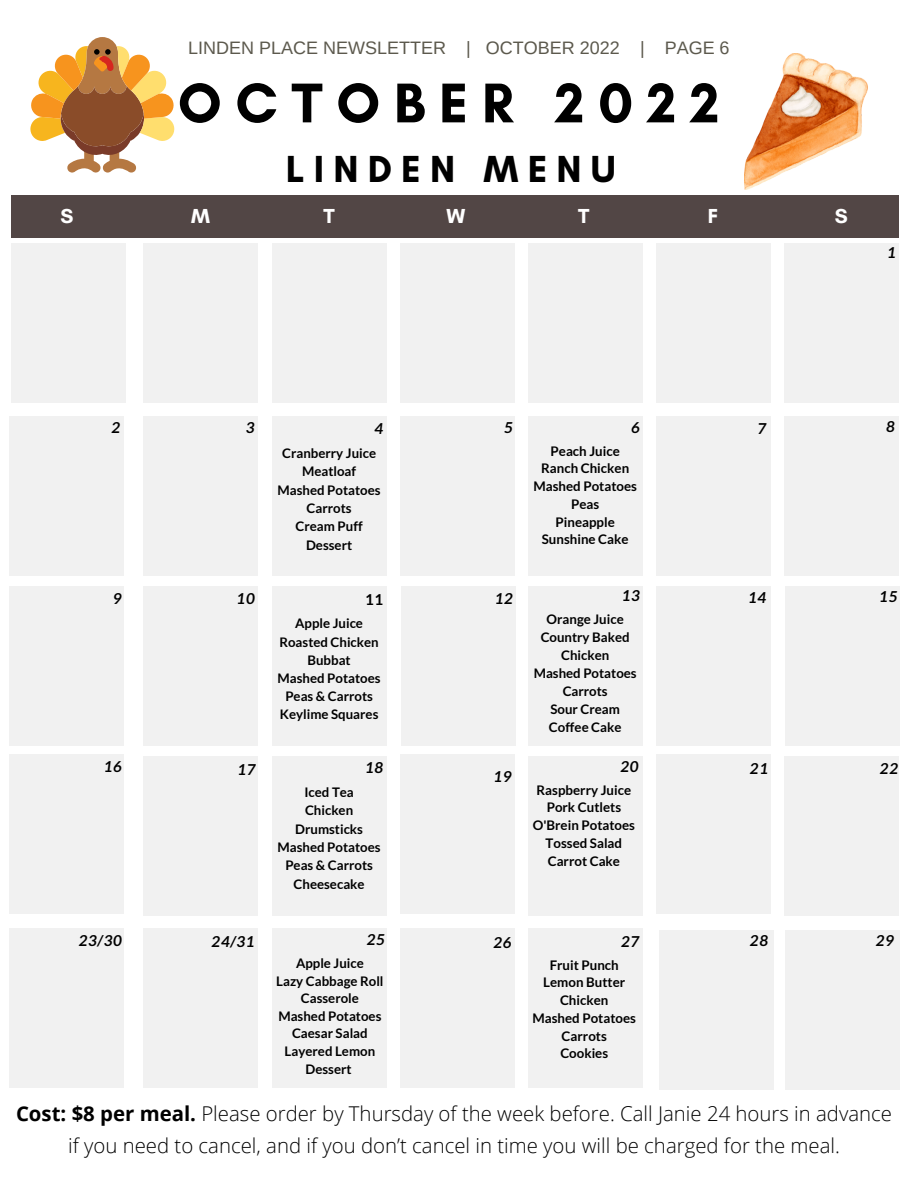
<style>
.page{position:relative;width:918px;height:1188px;background:#fff}
.page>*{position:absolute;margin:0;border:0;box-sizing:border-box;transform-origin:0 0}
.t1{font:700 57px "Glacial Indifference";letter-spacing:.24em;color:#000}
.t2{font:700 38.4px "Glacial Indifference";letter-spacing:.24em;color:#000}
.t3{font:700 20.7px "Glacial Indifference";color:#fff}
.t4{font:300 20.4px/31.5px "Open Sans";color:#000;text-align:center}
.t5{font:18px "Arimo";color:#5c594d}
.t6{font:italic 700 15.15px "Lato";letter-spacing:.045em;color:#000}
.t7{font:700 15.15px "Lato";color:#000}
.t8{font:700 13.35px/17.7px "Lato";color:#000;text-align:center}
.t9{font:700 13.2px/18px "Lato";color:#000;text-align:center}
.s1{font-weight:700}
</style>
<div class="page">
<div style="left:400px;top:928px;width:114px;height:160px;background:#f1f1f1"></div>
<div style="left:11px;top:195px;width:887px;height:43px;background:#524645"></div>
<div style="left:528px;top:928px;width:115px;height:160px;background:#f1f1f1"></div>
<div style="left:272px;top:928px;width:115px;height:160px;background:#f1f1f1"></div>
<div style="left:143px;top:928px;width:115px;height:160px;background:#f1f1f1"></div>
<div style="left:10px;top:928px;width:114px;height:160px;background:#f1f1f1"></div>
<div style="left:10px;top:754px;width:114px;height:160px;background:#f1f1f1"></div>
<div style="left:143px;top:756px;width:115px;height:160px;background:#f1f1f1"></div>
<div style="left:272px;top:756px;width:115px;height:160px;background:#f1f1f1"></div>
<div style="left:400px;top:754px;width:114px;height:160px;background:#f1f1f1"></div>
<div style="left:528px;top:756px;width:115px;height:160px;background:#f1f1f1"></div>
<div style="left:656px;top:754px;width:115px;height:160px;background:#f1f1f1"></div>
<div style="left:784px;top:756px;width:115px;height:160px;background:#f1f1f1"></div>
<div style="left:10px;top:586px;width:114px;height:159px;background:#f1f1f1"></div>
<div style="left:143px;top:586px;width:115px;height:159px;background:#f1f1f1"></div>
<div style="left:272px;top:586px;width:115px;height:159px;background:#f1f1f1"></div>
<div style="left:401px;top:586px;width:115px;height:159px;background:#f1f1f1"></div>
<div style="left:528px;top:586px;width:115px;height:159px;background:#f1f1f1"></div>
<div style="left:656px;top:586px;width:115px;height:159px;background:#f1f1f1"></div>
<div style="left:785px;top:586px;width:115px;height:159px;background:#f1f1f1"></div>
<div style="left:10px;top:416px;width:114px;height:160px;background:#f1f1f1"></div>
<div style="left:143px;top:416px;width:115px;height:160px;background:#f1f1f1"></div>
<div style="left:272px;top:416px;width:115px;height:160px;background:#f1f1f1"></div>
<div style="left:400px;top:416px;width:114px;height:160px;background:#f1f1f1"></div>
<div style="left:528px;top:416px;width:115px;height:160px;background:#f1f1f1"></div>
<div style="left:656px;top:416px;width:115px;height:160px;background:#f1f1f1"></div>
<div style="left:784px;top:416px;width:115px;height:160px;background:#f1f1f1"></div>
<div style="left:400px;top:244px;width:114px;height:159px;background:#f1f1f1"></div>
<div style="left:11px;top:244px;width:115px;height:159px;background:#f1f1f1"></div>
<div style="left:143px;top:244px;width:115px;height:159px;background:#f1f1f1"></div>
<div style="left:272px;top:244px;width:115px;height:159px;background:#f1f1f1"></div>
<div style="left:528px;top:244px;width:115px;height:159px;background:#f1f1f1"></div>
<div style="left:656px;top:244px;width:115px;height:159px;background:#f1f1f1"></div>
<div style="left:784px;top:244px;width:115px;height:159px;background:#f1f1f1"></div>
<div style="left:659px;top:930px;width:115px;height:160px;background:#f1f1f1"></div>
<div style="left:785px;top:930px;width:115px;height:160px;background:#f1f1f1"></div>
<svg style="left:30px;top:37px;width:145px;height:136px"></svg>
<img style="left:745px;top:54px;width:123px;height:136px">
<h3 class="t5" style="left:188px;top:38px;width:543px">LINDEN PLACE NEWSLETTER | OCTOBER 2022 | PAGE 6</h3>
<h1 class="t1" style="left:178px;top:68px;width:543px">OCTOBER 2022</h1>
<h2 class="t2" style="left:286px;top:146px;width:332px">LINDEN MENU</h2>
<h3 class="t3" style="left:60px;top:203px;width:15px">S</h3>
<h3 class="t3" style="left:191px;top:203px;width:20px">M</h3>
<h3 class="t3" style="left:323px;top:203px;width:13px">T</h3>
<h3 class="t3" style="left:446px;top:203px;width:20px">W</h3>
<h3 class="t3" style="left:578px;top:203px;width:13px">T</h3>
<h3 class="t3" style="left:708px;top:203px;width:12px">F</h3>
<h3 class="t3" style="left:835px;top:203px;width:15px">S</h3>
<p class="t6" style="left:887px;top:243px;width:10px">1</p>
<p class="t6" style="left:112px;top:418px;width:10px">2</p>
<p class="t6" style="left:886px;top:417px;width:10px">8</p>
<p class="t6" style="left:246px;top:418px;width:10px">3</p>
<p class="t6" style="left:504px;top:418px;width:10px">5</p>
<p class="t6" style="left:757px;top:419px;width:10px">7</p>
<p class="t6" style="left:631px;top:418px;width:10px">6</p>
<p class="t8" style="left:533px;top:442px;width:105px">Peach Juice<br>Ranch Chicken<br>Mashed Potatoes<br>Peas<br>Pineapple<br>Sunshine Cake</p>
<p class="t6" style="left:375px;top:419px;width:10px">4</p>
<p class="t9" style="left:278px;top:443px;width:105px;line-height:18.5px">Cranberry Juice<br>Meatloaf<br>Mashed Potatoes<br>Carrots<br>Cream Puff<br>Dessert</p>
<p class="t6" style="left:113px;top:589px;width:10px">9</p>
<p class="t6" style="left:495px;top:589px;width:20px">12</p>
<p class="t6" style="left:622px;top:586px;width:20px">13</p>
<p class="t9" style="left:534px;top:610px;width:105px">Orange Juice<br>Country Baked<br>Chicken<br>Mashed Potatoes<br>Carrots<br>Sour Cream<br>Coffee Cake</p>
<p class="t6" style="left:237px;top:589px;width:20px">10</p>
<p class="t7" style="left:365px;top:590px;width:20px">11</p>
<p class="t9" style="left:278px;top:614px;width:105px">Apple Juice<br>Roasted Chicken<br>Bubbat<br>Mashed Potatoes<br>Peas &amp; Carrots<br>Keylime Squares</p>
<p class="t6" style="left:104px;top:757px;width:20px">16</p>
<p class="t6" style="left:237px;top:760px;width:20px">17</p>
<p class="t6" style="left:365px;top:758px;width:20px">18</p>
<p class="t9" style="left:278px;top:782px;width:105px;line-height:18.5px">Iced Tea<br>Chicken<br>Drumsticks<br>Mashed Potatoes<br>Peas &amp; Carrots<br>Cheesecake</p>
<p class="t6" style="left:494px;top:767px;width:20px">19</p>
<p class="t6" style="left:620px;top:757px;width:20px">20</p>
<p class="t8" style="left:533px;top:781px;width:104px">Raspberry Juice<br>Pork Cutlets<br>O'Brein Potatoes<br>Tossed Salad<br>Carrot Cake</p>
<p class="t6" style="left:748px;top:588px;width:20px">14</p>
<p class="t6" style="left:750px;top:759px;width:20px">21</p>
<p class="t6" style="left:79px;top:931px;width:45px">23/30</p>
<p class="t6" style="left:212px;top:932px;width:45px">24/31</p>
<p class="t6" style="left:367px;top:930px;width:20px">25</p>
<p class="t6" style="left:750px;top:931px;width:20px">28</p>
<p class="t9" style="left:276px;top:954px;width:109px">Apple Juice<br>Lazy Cabbage Roll<br>Casserole<br>Mashed Potatoes<br>Caesar Salad<br>Layered Lemon<br>Dessert</p>
<p class="t6" style="left:494px;top:933px;width:20px">26</p>
<p class="t6" style="left:621px;top:932px;width:20px">27</p>
<p class="t8" style="left:533px;top:956px;width:105px">Fruit Punch<br>Lemon Butter<br>Chicken<br>Mashed Potatoes<br>Carrots<br>Cookies</p>
<p class="t6" style="left:879px;top:587px;width:20px">15</p>
<p class="t6" style="left:880px;top:759px;width:20px">22</p>
<p class="t6" style="left:876px;top:931px;width:20px">29</p>
<h3 class="t4" style="left:16px;top:1098px;width:878px"><span class="s1">Cost: $8 per meal.</span> Please order by Thursday of the week before. Call Janie 24 hours in advance if you need to cancel, and if you don’t cancel in time you will be charged for the meal.</h3>
</div>
